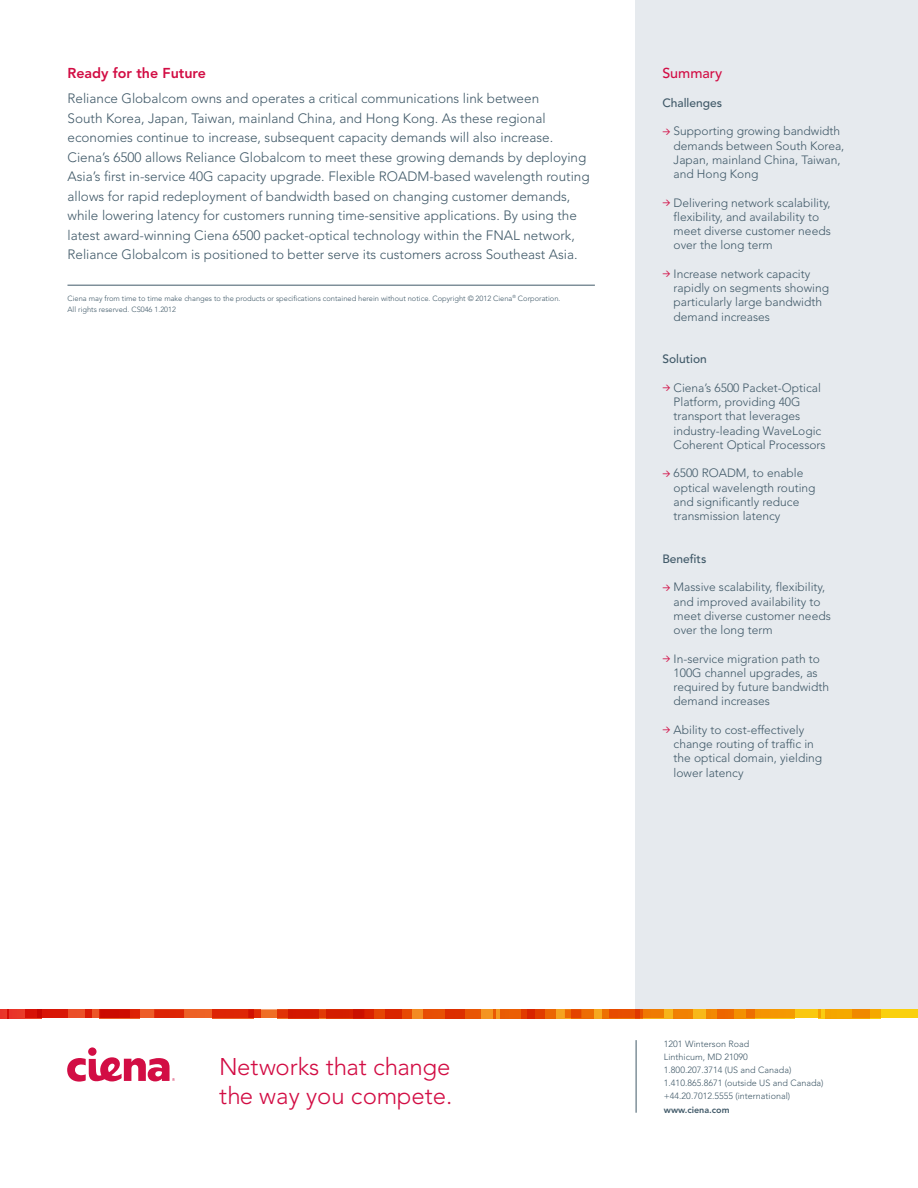
<style>
.page{position:relative;width:918px;height:1188px;background:#fff}
.page>*{position:absolute;margin:0;border:0;box-sizing:border-box;transform-origin:0 0}
.t1{font:300 24px/28.5px "Avenir";color:#d20d44}
.Headline_for_body_co{font:800 14.25px "Avenir";color:#d20d44}
.Sidebar_Headline{font:500 14.25px "Avenir";color:#d20d44}
.Body_Copy{font:300 13.5px/19.5px "Avenir";color:#405968}
.Customer_description{font:300 12px/14.2px "Avenir";color:#405968}
.Customer_description-2{font:500 12px "Avenir";color:#405968}
.t2{font:300 9px "Avenir";color:#405968}
.t3{font:800 9px "Avenir";color:#405968}
.Legal_Copy{font:300 7.5px/11.2px "Avenir";color:#405968}
</style>
<div class="page">
<div style="left:635px;top:0;width:283px;height:1010px;background:#e6eaee"></div>
<hr style="left:636px;top:1040px;width:1px;height:73px;background:#405968">
<svg style="left:260px;top:1009px;width:94px;height:9px"></svg>
<div style="left:288px;top:1009px;width:31px;height:9px;background:#d31800"></div>
<svg style="left:402px;top:1009px;width:21px;height:9px"></svg>
<svg style="left:495px;top:1009px;width:5px;height:9px"></svg>
<div style="left:500px;top:1009px;width:45px;height:9px;background:#eb5e04"></div>
<svg style="left:642px;top:1009px;width:32px;height:9px"></svg>
<svg style="left:423px;top:1009px;width:72px;height:9px"></svg>
<svg style="left:354px;top:1009px;width:48px;height:9px"></svg>
<svg style="left:91px;top:1009px;width:169px;height:9px"></svg>
<svg style="left:534px;top:1009px;width:38px;height:9px"></svg>
<div style="left:818px;top:1009px;width:62px;height:9px;background:#facc10"></div>
<div style="left:825px;top:1009px;width:45px;height:9px;background:#f5a800"></div>
<svg style="left:852px;top:1009px;width:66px;height:9px"></svg>
<svg style="left:674px;top:1009px;width:33px;height:9px"></svg>
<div style="left:707px;top:1009px;width:48px;height:9px;background:#f38902"></div>
<svg style="left:67px;top:1009px;width:24px;height:9px"></svg>
<div style="left:99px;top:1009px;width:41px;height:9px;background:#dd2405"></div>
<svg style="left:795px;top:1009px;width:26px;height:9px"></svg>
<svg style="left:8px;top:1009px;width:18px;height:9px"></svg>
<svg style="left:0;top:1009px;width:8px;height:9px"></svg>
<svg style="left:26px;top:1009px;width:41px;height:9px"></svg>
<svg style="left:572px;top:1009px;width:70px;height:9px"></svg>
<svg style="left:717px;top:1009px;width:78px;height:9px"></svg>
<svg style="left:445px;top:1009px;width:35px;height:9px"></svg>
<svg style="left:522px;top:1009px;width:12px;height:9px"></svg>
<div style="left:100px;top:1009px;width:30px;height:9px;background:#cb0c00"></div>
<div style="left:154px;top:1009px;width:30px;height:9px;background:#dc2305"></div>
<svg style="left:212px;top:1009px;width:41px;height:9px"></svg>
<div style="left:88px;top:1047px;width:9px;height:9px;background:#d20d44;border-radius:50%"></div>
<svg style="left:67px;top:1057px;width:108px;height:25px"></svg>
<hr style="left:68px;top:285px;width:527px;height:1px;background:#405968">
<p class="Headline_for_body_co" style="left:68px;top:65px;width:140px">Ready for the Future</p>
<p class="Body_Copy" style="left:68px;top:89px;width:524px">Reliance Globalcom owns and operates a critical communications link between<br>South Korea, Japan, Taiwan, mainland China, and Hong Kong. As these regional economies continue to increase, subsequent capacity demands will also increase.<br>Ciena’s 6500 allows Reliance Globalcom to meet these growing demands by deploying Asia’s first in-service 40G capacity upgrade. Flexible ROADM-based wavelength routing allows for rapid redeployment of bandwidth based on changing customer demands, while lowering latency for customers running time-sensitive applications. By using the latest award-winning Ciena 6500 packet-optical technology within the FNAL network, Reliance Globalcom is positioned to better serve its customers across Southeast Asia.</p>
<p class="Legal_Copy" style="left:68px;top:293px;width:495px">Ciena may from time to time make changes to the products or specifications contained herein without notice. Copyright © 2012 Ciena<sup>®</sup> Corporation.<br>All rights reserved. CS046 1.2012</p>
<p class="Sidebar_Headline" style="left:662px;top:65px;width:61px">Summary</p>
<p class="Customer_description-2" style="left:662px;top:96px;width:61px">Challenges</p>
<p class="Customer_description" style="left:674px;top:124px;width:172px;text-indent:-11px"><sup>&gt;</sup> Supporting growing bandwidth demands between South Korea,<br>Japan, mainland China, Taiwan, and Hong Kong</p>
<p class="Customer_description" style="left:674px;top:195px;width:159px;text-indent:-11px"><sup>&gt;</sup> Delivering network scalability, flexibility, and availability to meet diverse customer needs over the long term</p>
<p class="Customer_description" style="left:674px;top:267px;width:157px;text-indent:-11px"><sup>&gt;</sup> Increase network capacity rapidly on segments showing particularly large bandwidth demand increases</p>
<p class="Customer_description-2" style="left:662px;top:352px;width:46px">Solution</p>
<p class="Customer_description" style="left:674px;top:381px;width:154px;text-indent:-11px"><sup>&gt;</sup> Ciena’s 6500 Packet-Optical<br>Platform, providing 40G transport that leverages industry-leading WaveLogic<br>Coherent Optical Processors</p>
<p class="Customer_description" style="left:674px;top:466px;width:144px;text-indent:-11px"><sup>&gt;</sup> 6500 ROADM, to enable optical wavelength routing and significantly reduce transmission latency</p>
<p class="Customer_description-2" style="left:662px;top:552px;width:46px">Benefits</p>
<p class="Customer_description" style="left:674px;top:580px;width:159px;text-indent:-11px"><sup>&gt;</sup> Massive scalability, flexibility, and improved availability to meet diverse customer needs over the long term</p>
<p class="Customer_description" style="left:674px;top:651px;width:157px;text-indent:-11px"><sup>&gt;</sup> In-service migration path to<br>100G channel upgrades, as required by future bandwidth demand increases</p>
<p class="Customer_description" style="left:674px;top:723px;width:150px;text-indent:-11px"><sup>&gt;</sup> Ability to cost-effectively change routing of traffic in the optical domain, yielding lower latency</p>
<p class="t1" style="left:219px;top:1053px;width:235px">Networks that change the way you compete.</p>
<p class="t2" style="left:664px;top:1039px;width:87px">1201 Winterson Road</p>
<p class="t2" style="left:664px;top:1052px;width:85px">Linthicum, MD 21090</p>
<p class="t2" style="left:664px;top:1065px;width:129px">1.800.207.3714 (US and Canada)</p>
<p class="t2" style="left:664px;top:1078px;width:161px">1.410.865.8671 (outside US and Canada)</p>
<p class="t2" style="left:664px;top:1091px;width:128px">+44.20.7012.5555 (international)</p>
<p class="t3" style="left:664px;top:1104px;width:67px">www.ciena.com</p>
</div>
